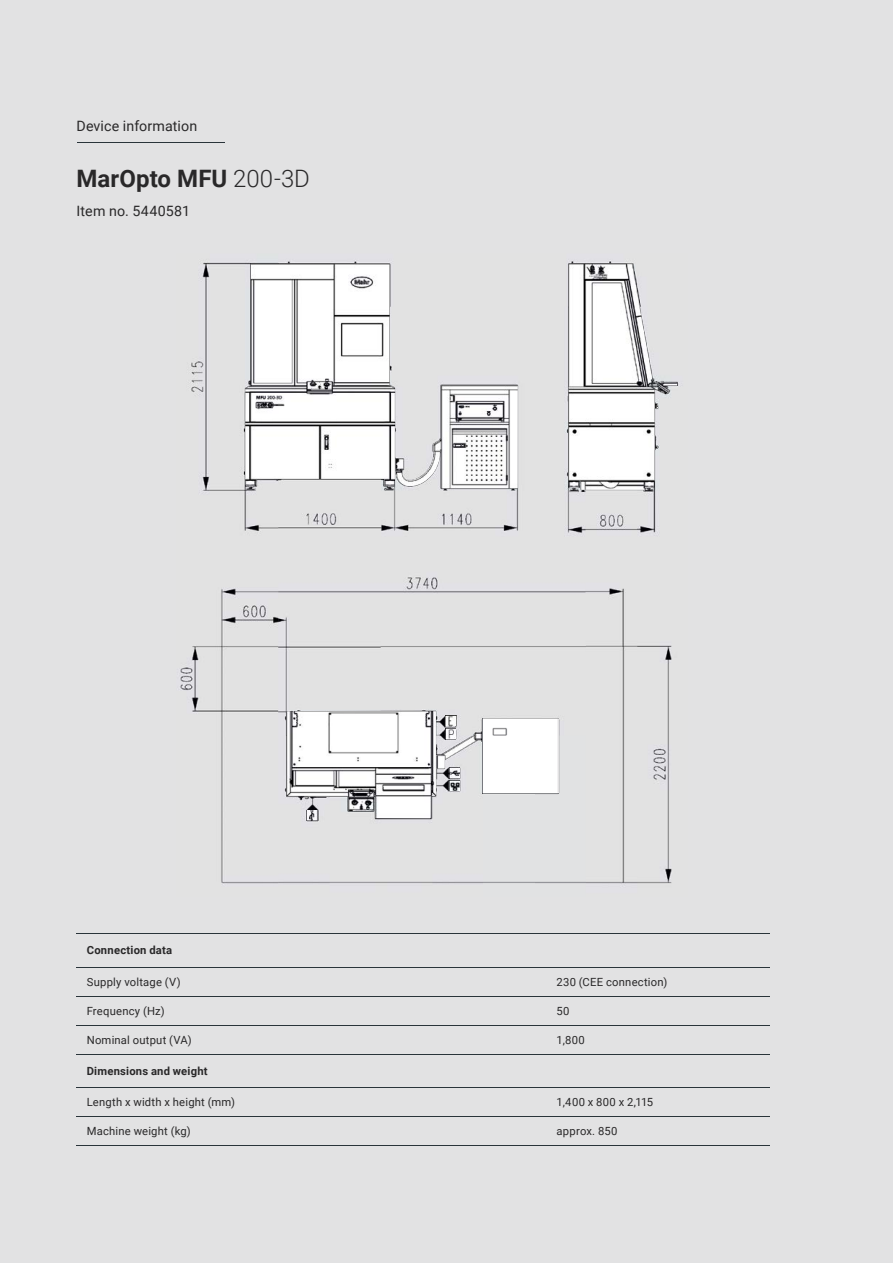
<style>
.page{position:relative;width:893px;height:1263px;background:#e2e2e3}
.page>*{position:absolute;margin:0;border:0;box-sizing:border-box;transform-origin:0 0}
.t1{font:700 24px "Roboto";letter-spacing:.005em;color:#292829}
.t2{font:14.25px "Roboto";letter-spacing:.01em;color:#292829}
.t3{font:11.25px "Roboto";letter-spacing:.02em;color:#292829}
.t4{font:700 11.25px "Roboto";letter-spacing:.02em;color:#292829}
.s1{font-weight:300}
</style>
<div class="page">
<hr style="left:77px;top:933px;width:469px;height:1px;background:#2a343a">
<hr style="left:546px;top:933px;width:224px;height:1px;background:#2a343a">
<hr style="left:77px;top:967px;width:469px;height:1px;background:#2a343a">
<hr style="left:546px;top:967px;width:224px;height:1px;background:#2a343a">
<hr style="left:77px;top:996px;width:469px;height:1px;background:#2a343a">
<hr style="left:546px;top:996px;width:224px;height:1px;background:#2a343a">
<hr style="left:77px;top:1025px;width:469px;height:1px;background:#2a343a">
<hr style="left:546px;top:1025px;width:224px;height:1px;background:#2a343a">
<hr style="left:77px;top:1054px;width:469px;height:1px;background:#2a343a">
<hr style="left:546px;top:1054px;width:224px;height:1px;background:#2a343a">
<hr style="left:77px;top:1087px;width:469px;height:1px;background:#2a343a">
<hr style="left:546px;top:1087px;width:224px;height:1px;background:#2a343a">
<hr style="left:77px;top:1116px;width:469px;height:1px;background:#2a343a">
<hr style="left:546px;top:1116px;width:224px;height:1px;background:#2a343a">
<hr style="left:77px;top:1145px;width:469px;height:1px;background:#2a343a">
<hr style="left:546px;top:1145px;width:224px;height:1px;background:#2a343a">
<div style="left:176px;top:254px;width:102px;height:642px;background:#e2e2e2"></div>
<div style="left:278px;top:254px;width:410px;height:53px;background:#e2e2e2"></div>
<div style="left:381px;top:307px;width:204px;height:428px;background:#e2e2e2"></div>
<div style="left:637px;top:307px;width:51px;height:589px;background:#e2e2e2"></div>
<div style="left:278px;top:490px;width:103px;height:245px;background:#e2e2e2"></div>
<div style="left:585px;top:491px;width:52px;height:405px;background:#e2e2e2"></div>
<div style="left:278px;top:735px;width:52px;height:161px;background:#e2e2e2"></div>
<div style="left:432px;top:793px;width:51px;height:103px;background:#e2e2e2"></div>
<div style="left:535px;top:735px;width:51px;height:161px;background:#e1e2e3"></div>
<div style="left:330px;top:820px;width:102px;height:76px;background:#e2e2e2"></div>
<div style="left:483px;top:793px;width:52px;height:103px;background:#e1e2e3"></div>
<img style="left:482px;top:718px;width:77px;height:75px">
<svg style="left:287px;top:711px;width:195px;height:109px;background:#d2d2d4"></svg>
<img style="left:287px;top:711px;width:158px;height:107px">
<img style="left:568px;top:263px;width:109px;height:228px">
<img style="left:441px;top:385px;width:77px;height:103px">
<img style="left:395px;top:439px;width:46px;height:47px">
<img style="left:245px;top:263px;width:150px;height:227px">
<hr style="left:77px;top:142px;width:148px;height:1px;background:#2a343a">
<p class="t2" style="left:77px;top:116px;width:122px">Device information</p>
<h1 class="t1" style="left:77px;top:162px;width:235px">MarOpto MFU <span class="s1">200-3D</span></h1>
<p class="t2" style="left:77px;top:201px;width:115px">Item no. 5440581</p>
<p class="t4" style="left:87px;top:942px;width:87px">Connection data</p>
<p class="t3" style="left:87px;top:974px;width:96px">Supply voltage (V)</p>
<p class="t3" style="left:557px;top:974px;width:112px">230 (CEE connection)</p>
<p class="t3" style="left:87px;top:1003px;width:79px">Frequency (Hz)</p>
<p class="t3" style="left:557px;top:1003px;width:14px">50</p>
<p class="t3" style="left:87px;top:1031px;width:107px">Nominal output (VA)</p>
<p class="t3" style="left:557px;top:1031px;width:30px">1,800</p>
<p class="t4" style="left:87px;top:1063px;width:122px">Dimensions and weight</p>
<p class="t3" style="left:87px;top:1094px;width:150px">Length x width x height (mm)</p>
<p class="t3" style="left:557px;top:1094px;width:98px">1,400 x 800 x 2,115</p>
<p class="t3" style="left:87px;top:1123px;width:106px">Machine weight (kg)</p>
<p class="t3" style="left:557px;top:1123px;width:62px">approx. 850</p>
</div>
